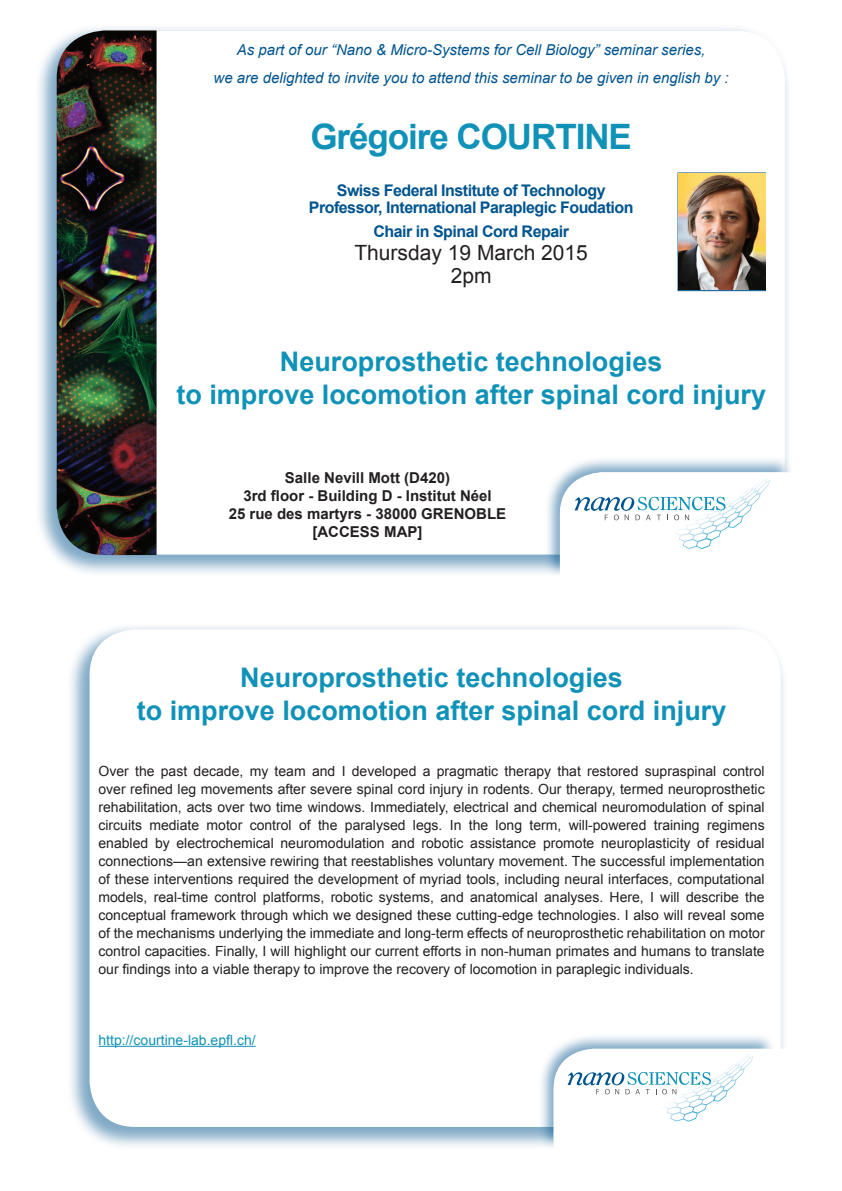
<style>
.page{position:relative;width:842px;height:1191px;background:#fff}
.page>*{position:absolute;margin:0;border:0;box-sizing:border-box;transform-origin:0 0}
.t1{font:700 35px "Arial";letter-spacing:-.03em;color:#1092b8}
.t2{font:700 27px/32.4px "Arial";color:#1092b8;text-align:center}
.t3{font:21px/23.1px "Arial";color:#231f20;text-align:center}
.t4{font:700 16px/17.6px "Arial";letter-spacing:-.03em;color:#00548e;text-align:center}
.t5{font:italic 15px/27.6px "Arial";color:#00548e;text-align:center}
.t6{font:700 15px/18px "Arial";color:#231f20;text-align:center}
.t7{font:14px/18px "Arial";color:#231f20;text-align:justify}
.t8{font:14px "Arial";color:#1092b8}
</style>
<div class="page">
<div style="left:34px;top:24px;width:758px;height:554px;background:#00548e;opacity:.5"></div>
<div style="left:57px;top:31px;width:728px;height:523px;background:#fff;border-radius:48px"></div>
<img style="left:57px;top:30px;width:100px;height:525px">
<div style="left:544px;top:456px;width:249px;height:121px;background:#00548e;opacity:.5"></div>
<svg style="left:560px;top:472px;width:233px;height:106px"></svg>
<div style="left:66px;top:622px;width:722px;height:528px;background:#00548e;opacity:.5"></div>
<div style="left:90px;top:629px;width:691px;height:498px;background:#fff;border-radius:46px"></div>
<div style="left:537px;top:1032px;width:239px;height:117px;background:#00548e;opacity:.5"></div>
<svg style="left:554px;top:1048px;width:234px;height:101px"></svg>
<hr style="left:99px;top:1045px;width:157px;height:1px;background:#1092b8">
<svg style="left:677px;top:172px;width:89px;height:119px"></svg>
<img style="left:679px;top:173px;width:86px;height:117px">
<p class="t5" style="left:213px;top:37px;width:517px">As part of our “Nano &amp; Micro-Systems for Cell Biology” seminar series,<br>we are delighted to invite you to attend this seminar to be given in english by :</p>
<h1 class="t1" style="left:310px;top:113px;width:323px">Grégoire COURTINE</h1>
<p class="t4" style="left:309px;top:182px;width:326px">Swiss Federal Institute of Technology<br>Professor, International Paraplegic Foudation</p>
<p class="t4" style="left:373px;top:223px;width:197px">Chair in Spinal Cord Repair</p>
<h3 class="t3" style="left:354px;top:241px;width:235px">Thursday 19 March 2015<br>2pm</h3>
<h2 class="t2" style="left:176px;top:346px;width:591px">Neuroprosthetic technologies<br>to improve locomotion after spinal cord injury</h2>
<p class="t6" style="left:229px;top:469px;width:279px">Salle Nevill Mott (D420)<br>3rd floor - Building D - Institut Néel<br>25 rue des martyrs - 38000 GRENOBLE [ACCESS MAP]</p>
<h2 class="t2" style="left:137px;top:662px;width:591px">Neuroprosthetic technologies<br>to improve locomotion after spinal cord injury</h2>
<p class="t7" style="left:99px;top:762px;width:668px">Over the past decade, my team and I developed a pragmatic therapy that restored supraspinal control over refined leg movements after severe spinal cord injury in rodents. Our therapy, termed neuroprosthetic rehabilitation, acts over two time windows. Immediately, electrical and chemical neuromodulation of spinal circuits mediate motor control of the paralysed legs. In the long term, will-powered training regimens enabled by electrochemical neuromodulation and robotic assistance promote neuroplasticity of residual connections—an extensive rewiring that reestablishes voluntary movement. The successful implementation of these interventions required the development of myriad tools, including neural interfaces, computational models, real-time control platforms, robotic systems, and anatomical analyses. Here, I will describe the conceptual framework through which we designed these cutting-edge technologies. I also will reveal some of the mechanisms underlying the immediate and long-term effects of neuroprosthetic rehabilitation on motor control capacities. Finally, I will highlight our current efforts in non-human primates and humans to translate our findings into a viable therapy to improve the recovery of locomotion in paraplegic individuals.</p>
<p class="t8" style="left:99px;top:1030px;width:159px">http://courtine-lab.epfl.ch/</p>
</div>
